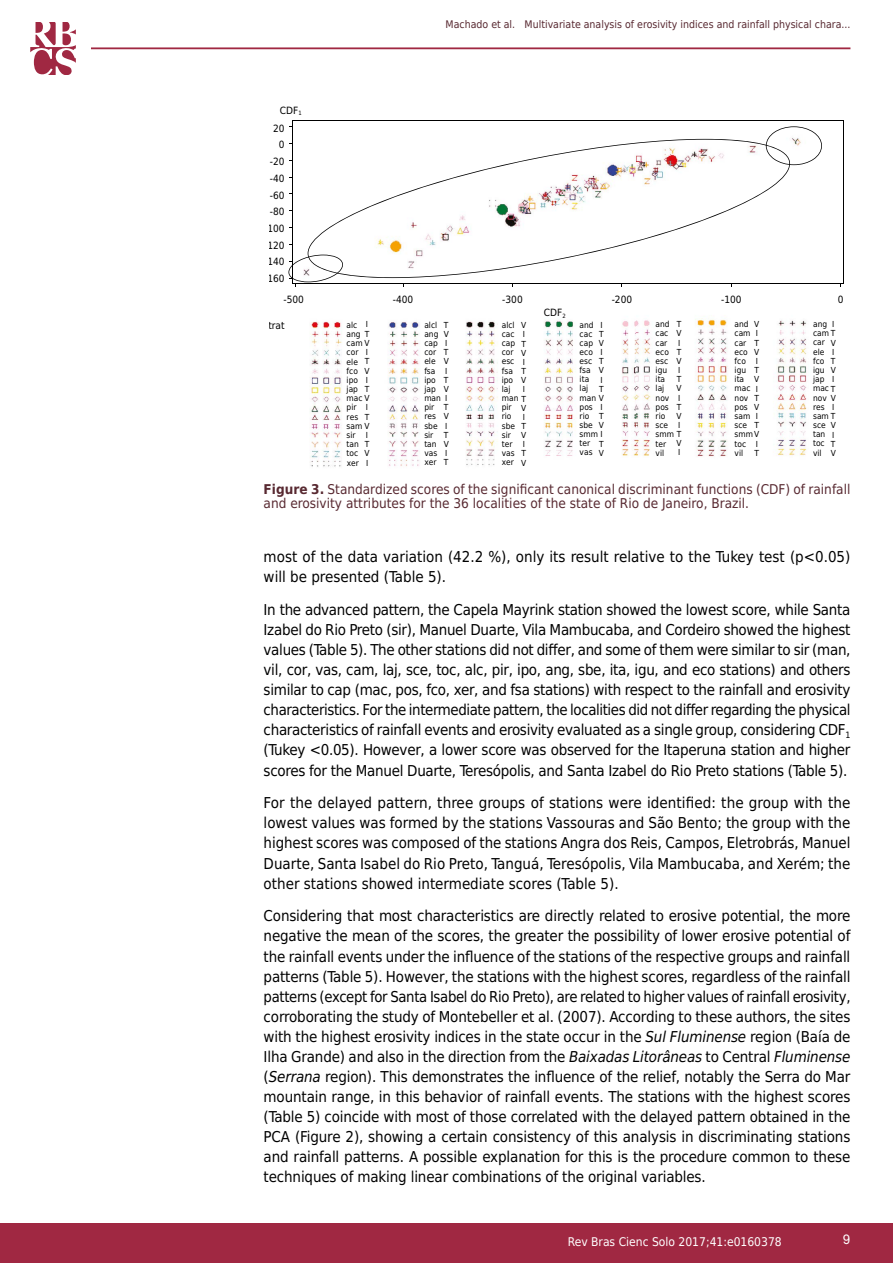
<style>
.page{position:relative;width:893px;height:1263px;background:#fff}
.page>*{position:absolute;margin:0;border:0;box-sizing:border-box;transform-origin:0 0}
.t1{font:15px/20.1px "DejaVu Sans Condensed";color:#000;text-align:justify}
.t2{font:13.5px/14.2px "DejaVu Sans Condensed";color:#582931}
.t3{font:13.5px "Akkurat Pro";color:#fff}
.t4{font:12px "DejaVu Sans Condensed";color:#fff}
.t5{font:10.5px "DejaVu Sans Condensed";color:#582931}
.t6{font:10.05px/16.6px "DejaVu Sans Condensed";color:#000}
.t7{font:8.25px/9.1px "DejaVu Sans Condensed";color:#000}
.s1{font-weight:700}
.s2{font-style:italic}
</style>
<div class="page">
<div style="left:0;top:1223px;width:893px;height:40px;background:#a02842"></div>
<img style="left:289px;top:120px;width:555px;height:347px">
<hr style="left:292px;top:121px;width:1px;height:163px;background:#000">
<hr style="left:292px;top:283px;width:552px;height:1px;background:#000">
<svg style="left:766px;top:126px;width:56px;height:39px"></svg>
<svg style="left:288px;top:255px;width:55px;height:32px"></svg>
<svg style="left:308px;top:139px;width:482px;height:139px"></svg>
<hr style="left:843px;top:121px;width:1px;height:163px;background:#000">
<hr style="left:292px;top:121px;width:552px;height:1px;background:#000">
<hr style="left:91px;top:47px;width:759px;height:2px;background:#a02842">
<svg style="left:30px;top:22px;width:46px;height:52px"></svg>
<p class="t6" style="left:273px;top:102px;width:30px;line-height:17.4px;text-indent:7px">CDF<sub>1<br></sub>20</p>
<p class="t6" style="left:264px;top:153px;width:22px;text-align:center">-20 -40 -60 -80 -100 -120 -140 -160</p>
<p class="t6" style="left:279px;top:136px;width:7px">0</p>
<p class="t5" style="left:446px;top:16px;width:406px">Machado et al. Multivariate analysis of erosivity indices and rainfall physical chara...</p>
<p class="t6" style="left:283px;top:290px;width:22px">-500</p>
<p class="t6" style="left:393px;top:290px;width:22px">-400</p>
<p class="t6" style="left:502px;top:290px;width:22px">-300</p>
<p class="t6" style="left:612px;top:290px;width:22px">-200</p>
<p class="t6" style="left:721px;top:290px;width:22px">-100</p>
<p class="t6" style="left:838px;top:290px;width:7px">0</p>
<p class="t6" style="left:544px;top:304px;width:23px">CDF<sub>2</sub></p>
<p class="t7" style="left:365px;top:320px;width:6px">I<br>T</p>
<p class="t7" style="left:364px;top:347px;width:7px">I<br>T<br>V<br>I<br>T</p>
<p class="t7" style="left:365px;top:403px;width:6px">I<br>T</p>
<p class="t7" style="left:364px;top:430px;width:7px">I<br>T<br>V<br>I</p>
<p class="t6" style="left:268px;top:317px;width:18px">trat</p>
<p class="t7" style="left:347px;top:320px;width:24px">alc ang cam V cor ele fco ipo jap mac V pir res sam V sir tan toc xer</p>
<p class="t7" style="left:424px;top:320px;width:18px">alcl ang cap cor ele fsa ipo jap man pir res sbe sir tan vas xer</p>
<p class="t7" style="left:502px;top:320px;width:15px">alcl cac cap cor esc fsa ipo laj</p>
<p class="t7" style="left:444px;top:320px;width:7px">T<br>V<br>I<br>T<br>V<br>I<br>T<br>V<br>I<br>T<br>V<br>I<br>T<br>V<br>I<br>T</p>
<p class="t7" style="left:502px;top:321px;width:26px;text-align:right">V<br>I<br>T<br>V<br>I<br>T<br>V<br>I<br>man T</p>
<p class="t7" style="left:502px;top:403px;width:15px">pir rio sbe sir ter vas xer</p>
<p class="t7" style="left:521px;top:403px;width:7px">V<br>I<br>T<br>V<br>I<br>T<br>V</p>
<p class="t7" style="left:580px;top:320px;width:16px">and cac cap eco esc fsa ita laj</p>
<p class="t7" style="left:580px;top:402px;width:15px">pos rio sbe</p>
<p class="t7" style="left:580px;top:438px;width:14px">ter vas</p>
<p class="t7" style="left:580px;top:320px;width:26px;text-align:right">I<br>T<br>V<br>I<br>T<br>V<br>I<br>T<br>man V<br>I<br>T<br>V smm I</p>
<p class="t7" style="left:599px;top:439px;width:7px">T<br>V</p>
<p class="t7" style="left:735px;top:319px;width:18px">and cam car eco fco igu ita mac nov pos sam sce</p>
<p class="t7" style="left:735px;top:439px;width:13px">toc vil</p>
<p class="t7" style="left:656px;top:320px;width:16px">and cac car eco esc igu ita laj nov pos rio sce</p>
<p class="t7" style="left:656px;top:439px;width:12px">ter vil</p>
<p class="t7" style="left:656px;top:320px;width:28px;text-align:right">T<br>V<br>I<br>T<br>V<br>I<br>T<br>V<br>I<br>T<br>V<br>I<br>smm T<br>V<br>I</p>
<p class="t7" style="left:735px;top:320px;width:26px;text-align:right">V<br>I<br>T<br>V<br>I<br>T<br>V<br>I<br>T<br>V<br>I<br>T smmV<br>I<br>T</p>
<p class="t7" style="left:813px;top:320px;width:24px;text-align:right">I<br>cam T<br>V<br>I<br>T<br>V<br>I<br>mac T<br>V<br>I<br>sam T</p>
<p class="t7" style="left:813px;top:319px;width:16px">ang</p>
<p class="t7" style="left:813px;top:338px;width:13px;text-align:justify">car ele fco igu jap</p>
<p class="t7" style="left:813px;top:393px;width:15px">nov res</p>
<p class="t7" style="left:813px;top:420px;width:14px">sce tan toc vil</p>
<p class="t7" style="left:831px;top:421px;width:7px">V<br>I<br>T<br>V</p>
<p class="t2" style="left:264px;top:482px;width:588px"><span class="s1">Figure 3.</span> Standardized scores of the significant canonical discriminant functions (CDF) of rainfall and erosivity attributes for the 36 localities of the state of Rio de Janeiro, Brazil.</p>
<p class="t1" style="left:264px;top:546px;width:588px">most of the data variation (42.2 %), only its result relative to the Tukey test (p&lt;0.05) will be presented (Table 5).</p>
<p class="t1" style="left:264px;top:599px;width:588px">In the advanced pattern, the Capela Mayrink station showed the lowest score, while Santa Izabel do Rio Preto (sir), Manuel Duarte, Vila Mambucaba, and Cordeiro showed the highest values (Table 5). The other stations did not differ, and some of them were similar to sir (man, vil, cor, vas, cam, laj, sce, toc, alc, pir, ipo, ang, sbe, ita, igu, and eco stations) and others similar to cap (mac, pos, fco, xer, and fsa stations) with respect to the rainfall and erosivity characteristics. For the intermediate pattern, the localities did not differ regarding the physical characteristics of rainfall events and erosivity evaluated as a single group, considering CDF<sub>1 </sub>(Tukey &lt;0.05). However, a lower score was observed for the Itaperuna station and higher scores for the Manuel Duarte, Teresópolis, and Santa Izabel do Rio Preto stations (Table 5).</p>
<p class="t1" style="left:264px;top:793px;width:588px">For the delayed pattern, three groups of stations were identified: the group with the lowest values was formed by the stations Vassouras and São Bento; the group with the highest scores was composed of the stations Angra dos Reis, Campos, Eletrobrás, Manuel Duarte, Santa Isabel do Rio Preto, Tanguá, Teresópolis, Vila Mambucaba, and Xerém; the other stations showed intermediate scores (Table 5).</p>
<p class="t1" style="left:264px;top:906px;width:588px">Considering that most characteristics are directly related to erosive potential, the more negative the mean of the scores, the greater the possibility of lower erosive potential of the rainfall events under the influence of the stations of the respective groups and rainfall patterns (Table 5). However, the stations with the highest scores, regardless of the rainfall patterns (except for Santa Isabel do Rio Preto), are related to higher values of rainfall erosivity, corroborating the study of Montebeller et al. (2007). According to these authors, the sites with the highest erosivity indices in the state occur in the <span class="s2">Sul Fluminense</span> region (Baía de Ilha Grande) and also in the direction from the <span class="s2">Baixadas Litorâneas</span> to Central <span class="s2">Fluminense </span>(<span class="s2">Serrana</span> region). This demonstrates the influence of the relief, notably the Serra do Mar mountain range, in this behavior of rainfall events. The stations with the highest scores (Table 5) coincide with most of those correlated with the delayed pattern obtained in the PCA (Figure 2), showing a certain consistency of this analysis in discriminating stations and rainfall patterns. A possible explanation for this is the procedure common to these techniques of making linear combinations of the original variables.</p>
<p class="t4" style="left:568px;top:1231px;width:215px">Rev Bras Cienc Solo 2017;41:e0160378</p>
<p class="t3" style="left:843px;top:1231px;width:9px">9</p>
</div>
